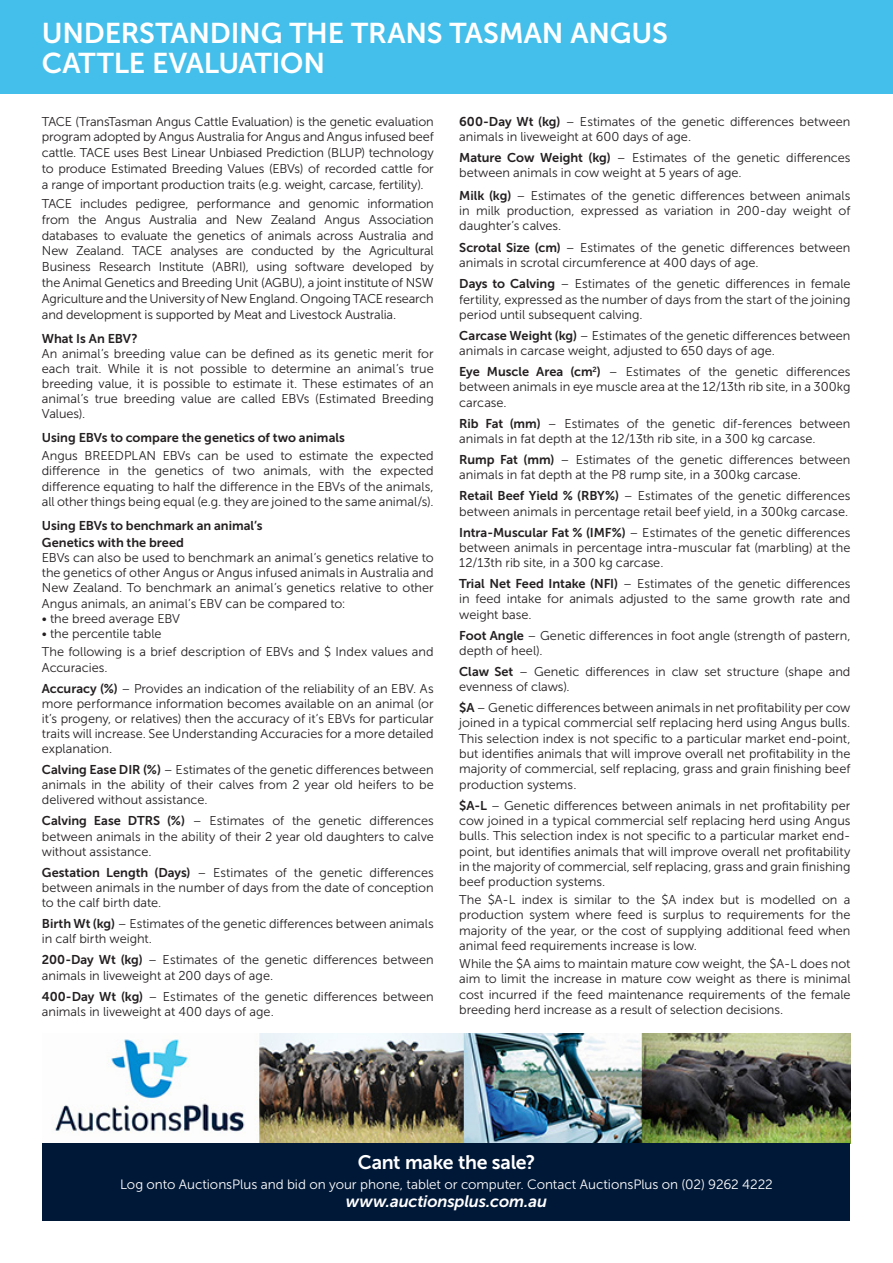
<style>
.page{position:relative;width:893px;height:1263px;background:#fff}
.page>*{position:absolute;margin:0;border:0;box-sizing:border-box;transform-origin:0 0}
.t1{font:28.5px/30px "Museo Sans 700";letter-spacing:-.005em;color:#fff}
.t2{font:19.5px "Museo Sans 700";letter-spacing:-.015em;color:#fff}
.t3{font:italic 16.5px "Museo Sans 700";letter-spacing:-.01em;color:#fff}
.t4{font:13.5px "Museo Sans 300";letter-spacing:-.005em;color:#fff}
.t5{font:12.75px/15.3px "Museo Sans 300";color:#231f20;text-align:justify}
.t6{font:12.75px "Museo Sans 700";color:#231f20}
.s1{font-family:"Museo Sans 700"}
</style>
<div class="page">
<div style="left:0;top:0;width:893px;height:94px;background:#44beea"></div>
<img style="left:55px;top:1033px;width:795px;height:110px">
<div style="left:43px;top:1143px;width:807px;height:78px;background:#001837"></div>
<p class="t1" style="left:42px;top:18px;width:627px">UNDERSTANDING THE TRANS TASMAN ANGUS<br>CATTLE EVALUATION</p>
<p class="t5" style="left:42px;top:114px;width:393px;line-height:15.8px">TACE (TransTasman Angus Cattle Evaluation) is the genetic evaluation program adopted by Angus Australia for Angus and Angus infused beef cattle. TACE uses Best Linear Unbiased Prediction (BLUP) technology to produce Estimated Breeding Values (EBVs) of recorded cattle for a range of important production traits (e.g. weight, carcase, fertility).</p>
<p class="t5" style="left:42px;top:196px;width:393px;line-height:15.8px">TACE includes pedigree, performance and genomic information from the Angus Australia and New Zealand Angus Association databases to evaluate the genetics of animals across Australia and New Zealand. TACE analyses are conducted by the Agricultural Business Research Institute (ABRI), using software developed by the Animal Genetics and Breeding Unit (AGBU), a joint institute of NSW Agriculture and the University of New England. Ongoing TACE research and development is supported by Meat and Livestock Australia.</p>
<p class="t6" style="left:42px;top:331px;width:97px">What Is An EBV?</p>
<p class="t5" style="left:42px;top:346px;width:393px">An animal’s breeding value can be defined as its genetic merit for each trait. While it is not possible to determine an animal’s true breeding value, it is possible to estimate it. These estimates of an animal’s true breeding value are called EBVs (Estimated Breeding Values).</p>
<p class="t6" style="left:42px;top:431px;width:305px">Using EBVs to compare the genetics of two animals</p>
<p class="t5" style="left:42px;top:448px;width:393px">Angus BREEDPLAN EBVs can be used to estimate the expected difference in the genetics of two animals, with the expected difference equating to half the difference in the EBVs of the animals, all other things being equal (e.g. they are joined to the same animal/s).</p>
<p class="t6" style="left:42px;top:518px;width:222px">Using EBVs to benchmark an animal’s</p>
<p class="t6" style="left:42px;top:535px;width:144px">Genetics with the breed</p>
<p class="t5" style="left:42px;top:550px;width:393px">EBVs can also be used to benchmark an animal’s genetics relative to the genetics of other Angus or Angus infused animals in Australia and New Zealand. To benchmark an animal’s genetics relative to other Angus animals, an animal’s EBV can be compared to:</p>
<p class="t5" style="left:42px;top:611px;width:140px">• the breed average EBV</p>
<p class="t5" style="left:42px;top:626px;width:121px">• the percentile table</p>
<p class="t5" style="left:42px;top:644px;width:393px">The following is a brief description of EBVs and $ Index values and<br>Accuracies.</p>
<p class="t5" style="left:42px;top:681px;width:393px"><span class="s1">Accuracy (%)</span> – Provides an indication of the reliability of an EBV. As more performance information becomes available on an animal (or it’s progeny, or relatives) then the accuracy of it’s EBVs for particular traits will increase. See Understanding Accuracies for a more detailed explanation.</p>
<p class="t5" style="left:42px;top:762px;width:393px"><span class="s1">Calving Ease DIR (%)</span> – Estimates of the genetic differences between animals in the ability of their calves from 2 year old heifers to be delivered without assistance.</p>
<p class="t5" style="left:42px;top:813px;width:393px"><span class="s1">Calving Ease DTRS (%)</span> – Estimates of the genetic differences between animals in the ability of their 2 year old daughters to calve without assistance.</p>
<p class="t5" style="left:42px;top:865px;width:393px"><span class="s1">Gestation Length (Days)</span> – Estimates of the genetic differences between animals in the number of days from the date of conception to the calf birth date.</p>
<p class="t5" style="left:42px;top:917px;width:393px"><span class="s1">Birth Wt (kg)</span> – Estimates of the genetic differences between animals in calf birth weight.</p>
<p class="t5" style="left:42px;top:952px;width:393px"><span class="s1">200-Day Wt (kg)</span> – Estimates of the genetic differences between animals in liveweight at 200 days of age.</p>
<p class="t5" style="left:42px;top:989px;width:393px"><span class="s1">400-Day Wt (kg)</span> – Estimates of the genetic differences between animals in liveweight at 400 days of age.</p>
<p class="t5" style="left:459px;top:114px;width:393px"><span class="s1">600-Day Wt (kg)</span> – Estimates of the genetic differences between animals in liveweight at 600 days of age.</p>
<p class="t5" style="left:459px;top:150px;width:393px"><span class="s1">Mature Cow Weight (kg)</span> – Estimates of the genetic differences between animals in cow weight at 5 years of age.</p>
<p class="t5" style="left:459px;top:188px;width:393px"><span class="s1">Milk (kg)</span> – Estimates of the genetic differences between animals in milk production, expressed as variation in 200-day weight of daughter’s calves.</p>
<p class="t5" style="left:459px;top:240px;width:393px"><span class="s1">Scrotal Size (cm)</span> – Estimates of the genetic differences between animals in scrotal circumference at 400 days of age.</p>
<p class="t5" style="left:459px;top:276px;width:393px"><span class="s1">Days to Calving</span> – Estimates of the genetic differences in female fertility, expressed as the number of days from the start of the joining period until subsequent calving.</p>
<p class="t5" style="left:459px;top:328px;width:393px"><span class="s1">Carcase Weight (kg)</span> – Estimates of the genetic differences between animals in carcase weight, adjusted to 650 days of age.</p>
<p class="t5" style="left:459px;top:364px;width:393px"><span class="s1">Eye Muscle Area (cm</span><sup>2</sup><span class="s1">)</span> – Estimates of the genetic differences between animals in eye muscle area at the 12/13th rib site, in a 300kg carcase.</p>
<p class="t5" style="left:459px;top:416px;width:393px"><span class="s1">Rib Fat (mm)</span> – Estimates of the genetic dif-ferences between animals in fat depth at the 12/13th rib site, in a 300 kg carcase.</p>
<p class="t5" style="left:459px;top:452px;width:393px"><span class="s1">Rump Fat (mm)</span> – Estimates of the genetic differences between animals in fat depth at the P8 rump site, in a 300kg carcase.</p>
<p class="t5" style="left:459px;top:488px;width:393px"><span class="s1">Retail Beef Yield % (RBY%)</span> – Estimates of the genetic differences between animals in percentage retail beef yield, in a 300kg carcase.</p>
<p class="t5" style="left:459px;top:525px;width:393px"><span class="s1">Intra-Muscular Fat % (IMF%)</span> – Estimates of the genetic differences between animals in percentage intra-muscular fat (marbling) at the 12/13th rib site, in a 300 kg carcase.</p>
<p class="t5" style="left:459px;top:576px;width:393px"><span class="s1">Trial Net Feed Intake (NFI)</span> – Estimates of the genetic differences in feed intake for animals adjusted to the same growth rate and weight base.</p>
<p class="t5" style="left:459px;top:628px;width:393px"><span class="s1">Foot Angle</span> – Genetic differences in foot angle (strength of pastern, depth of heel).</p>
<p class="t5" style="left:459px;top:664px;width:393px"><span class="s1">Claw Set</span> – Genetic differences in claw set structure (shape and evenness of claws).</p>
<p class="t5" style="left:459px;top:700px;width:393px"><span class="s1">$A</span> – Genetic differences between animals in net profitability per cow joined in a typical commercial self replacing herd using Angus bulls.<br>This selection index is not specific to a particular market end-point, but identifies animals that will improve overall net profitability in the majority of commercial, self replacing, grass and grain finishing beef production systems.</p>
<p class="t5" style="left:459px;top:798px;width:393px"><span class="s1">$A-L</span> – Genetic differences between animals in net profitability per cow joined in a typical commercial self replacing herd using Angus bulls. This selection index is not specific to a particular market end&shy;point, but identifies animals that will improve overall net profitability in the majority of commercial, self replacing, grass and grain finishing beef production systems.</p>
<p class="t5" style="left:459px;top:892px;width:393px">The $A-L index is similar to the $A index but is modelled on a production system where feed is surplus to requirements for the majority of the year, or the cost of supplying additional feed when animal feed requirements increase is low.</p>
<p class="t5" style="left:459px;top:956px;width:393px">While the $A aims to maintain mature cow weight, the $A-L does not aim to limit the increase in mature cow weight as there is minimal cost incurred if the feed maintenance requirements of the female breeding herd increase as a result of selection decisions.</p>
<p class="t2" style="left:358px;top:1152px;width:179px">Cant make the sale?</p>
<p class="t4" style="left:120px;top:1177px;width:654px">Log onto AuctionsPlus and bid on your phone, tablet or computer. Contact AuctionsPlus on (02) 9262 4222</p>
<p class="t3" style="left:346px;top:1192px;width:203px">www.auctionsplus.com.au</p>
</div>
